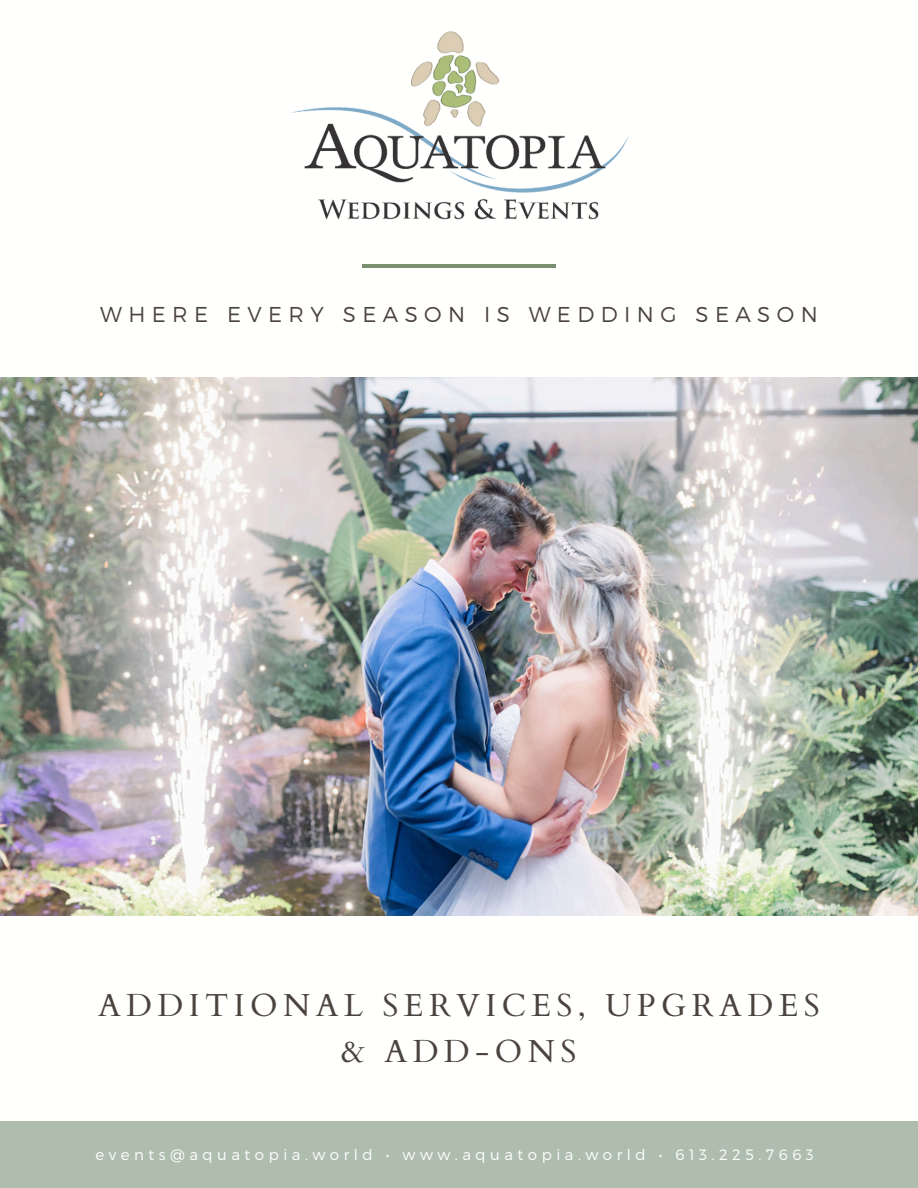
<style>
.page{position:relative;width:918px;height:1188px;background:#fff}
.page>*{position:absolute;margin:0;border:0;box-sizing:border-box;transform-origin:0 0}
.t1{font:31.8px/46.2px "Cardo";letter-spacing:.17em;color:#4b433d;text-align:center}
.t2{font:300 21.45px "Montserrat";letter-spacing:.3em;color:#4b433d}
.t3{font:300 15px "Montserrat";letter-spacing:.3em;color:#fff}
</style>
<div class="page">
<div style="left:0;top:1122px;width:918px;height:66px;background:#aebdae"></div>
<img style="left:0;top:378px;width:918px;height:537px">
<img style="left:291px;top:31px;width:338px;height:237px">
<p class="t2" style="left:100px;top:301px;width:719px">WHERE EVERY SEASON IS WEDDING SEASON</p>
<h1 class="t1" style="left:98px;top:983px;width:723px">ADDITIONAL SERVICES, UPGRADES &amp; ADD-ONS</h1>
<p class="t3" style="left:96px;top:1145px;width:720px">events@aquatopia.world • www.aquatopia.world • 613.225.7663</p>
</div>
